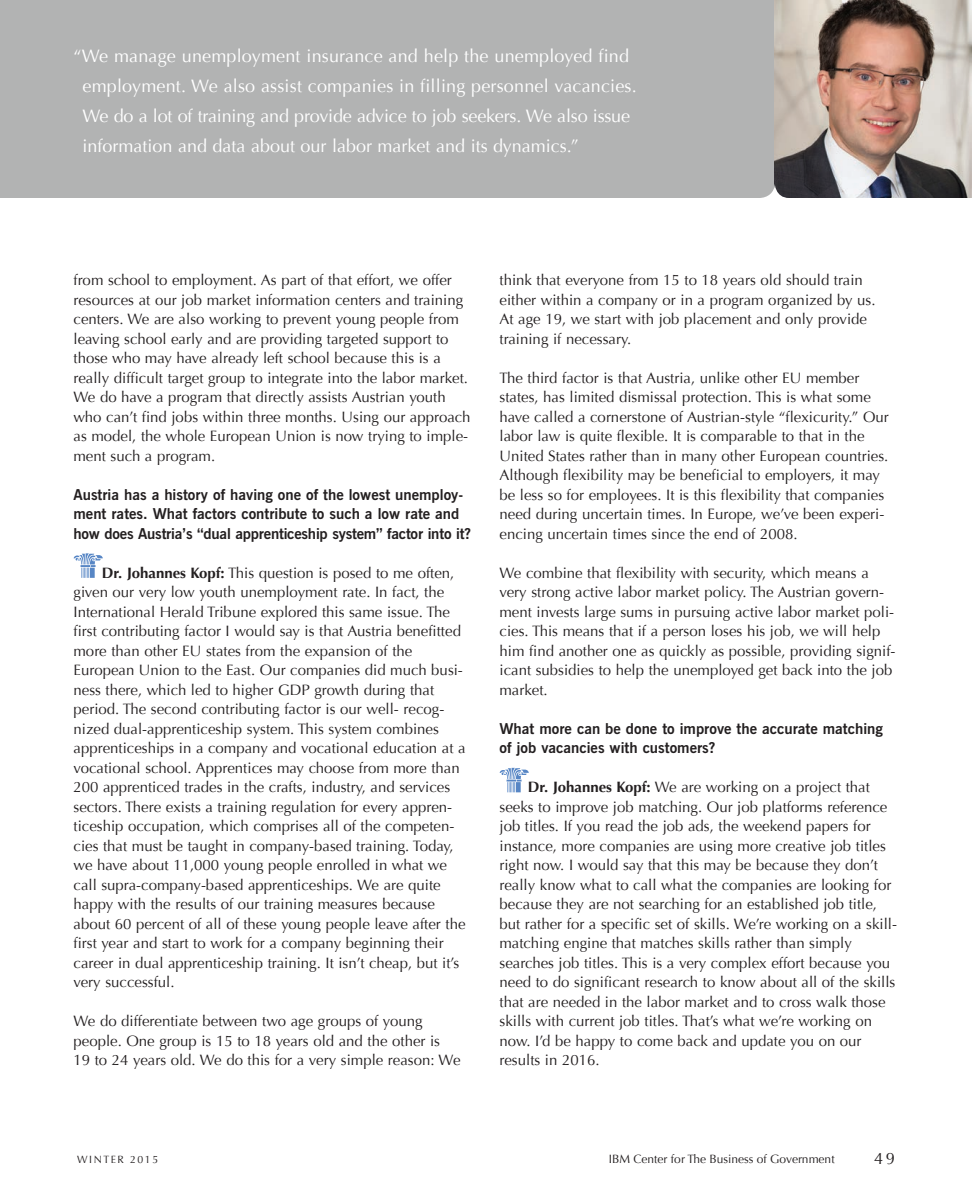
<style>
.page{position:relative;width:972px;height:1188px;background:#fff}
.page>*{position:absolute;margin:0;border:0;box-sizing:border-box;transform-origin:0 0}
.Pull_Quote{font:18px/30px "Optima";color:#fff}
.t1{font:16.5px "Optima";color:#231f20}
.Respondant{font:15px/19.5px "Optima";color:#231f20}
.Body_Text{font:15px/19.5px "Optima";color:#231f20}
.insights{font:700 15px/19.5px "News Gothic BT";color:#231f20}
.t2{font:12px "Optima";color:#231f20}
.t3{font:10.5px "Optima";letter-spacing:.15em;color:#231f20}
.s1{font-weight:700}
</style>
<div class="page">
<div style="left:0;top:0;width:778px;height:198px;background:#b2b3b3"></div>
<img style="left:775px;top:0;width:197px;height:198px">
<svg style="left:761px;top:183px;width:43px;height:15px"></svg>
<svg style="left:74px;top:553px;width:29px;height:25px"></svg>
<svg style="left:500px;top:768px;width:29px;height:24px"></svg>
<p class="Pull_Quote" style="left:82px;top:41px;width:556px;text-indent:-9px">“We manage unemployment insurance and help the unemployed find employment. We also assist companies in filling personnel vacancies.<br>We do a lot of training and provide advice to job seekers. We also issue information and data about our labor market and its dynamics.”</p>
<p class="Body_Text" style="left:74px;top:271px;width:399px">from school to employment. As part of that effort, we offer resources at our job market information centers and training centers. We are also working to prevent young people from leaving school early and are providing targeted support to those who may have already left school because this is a really difficult target group to integrate into the labor market.<br>We do have a program that directly assists Austrian youth who can’t find jobs within three months. Using our approach as model, the whole European Union is now trying to imple&shy;ment such a program.</p>
<p class="insights" style="left:74px;top:485px;width:399px">Austria has a history of having one of the lowest unemploy&shy;ment rates. What factors contribute to such a low rate and how does Austria’s “dual apprenticeship system” factor into it?</p>
<p class="Respondant" style="left:74px;top:563px;width:394px;text-indent:28px"><span class="s1">Dr. Johannes Kopf:</span> This question is posed to me often, given our very low youth unemployment rate. In fact, the International Herald Tribune explored this same issue. The first contributing factor I would say is that Austria benefitted more than other EU states from the expansion of the European Union to the East. Our companies did much busi&shy;ness there, which led to higher GDP growth during that period. The second contributing factor is our well- recog&shy;nized dual-apprenticeship system. This system combines apprenticeships in a company and vocational education at a vocational school. Apprentices may choose from more than 200 apprenticed trades in the crafts, industry, and services sectors. There exists a training regulation for every appren&shy;ticeship occupation, which comprises all of the competen&shy;cies that must be taught in company-based training. Today, we have about 11,000 young people enrolled in what we call supra-company-based apprenticeships. We are quite happy with the results of our training measures because about 60 percent of all of these young people leave after the first year and start to work for a company beginning their career in dual apprenticeship training. It isn’t cheap, but it’s very successful.</p>
<p class="Body_Text" style="left:74px;top:1012px;width:389px">We do differentiate between two age groups of young people. One group is 15 to 18 years old and the other is<br>19 to 24 years old. We do this for a very simple reason: We</p>
<p class="Body_Text" style="left:500px;top:271px;width:378px">think that everyone from 15 to 18 years old should train either within a company or in a program organized by us.<br>At age 19, we start with job placement and only provide training if necessary.</p>
<p class="Body_Text" style="left:500px;top:368px;width:391px">The third factor is that Austria, unlike other EU member states, has limited dismissal protection. This is what some have called a cornerstone of Austrian-style “flexicurity.” Our labor law is quite flexible. It is comparable to that in the United States rather than in many other European countries.<br>Although flexibility may be beneficial to employers, it may be less so for employees. It is this flexibility that companies need during uncertain times. In Europe, we’ve been experi&shy;encing uncertain times since the end of 2008.</p>
<p class="Body_Text" style="left:500px;top:563px;width:397px">We combine that flexibility with security, which means a very strong active labor market policy. The Austrian govern&shy;ment invests large sums in pursuing active labor market poli&shy;cies. This means that if a person loses his job, we will help him find another one as quickly as possible, providing signif&shy;icant subsidies to help the unemployed get back into the job market.</p>
<p class="insights" style="left:500px;top:719px;width:385px">What more can be done to improve the accurate matching of job vacancies with customers?</p>
<p class="Respondant" style="left:500px;top:778px;width:399px;text-indent:28px"><span class="s1">Dr. Johannes Kopf:</span> We are working on a project that seeks to improve job matching. Our job platforms reference job titles. If you read the job ads, the weekend papers for instance, more companies are using more creative job titles right now. I would say that this may be because they don’t really know what to call what the companies are looking for because they are not searching for an established job title, but rather for a specific set of skills. We’re working on a skill&shy;matching engine that matches skills rather than simply searches job titles. This is a very complex effort because you need to do significant research to know about all of the skills that are needed in the labor market and to cross walk those skills with current job titles. That’s what we’re working on now. I’d be happy to come back and update you on our results in 2016.</p>
<p class="t3" style="left:77px;top:1154px;width:83px">WINTER 2015</p>
<p class="t2" style="left:609px;top:1152px;width:227px">IBM Center for The Business of Government</p>
<p class="t1" style="left:874px;top:1149px;width:22px">49</p>
</div>
